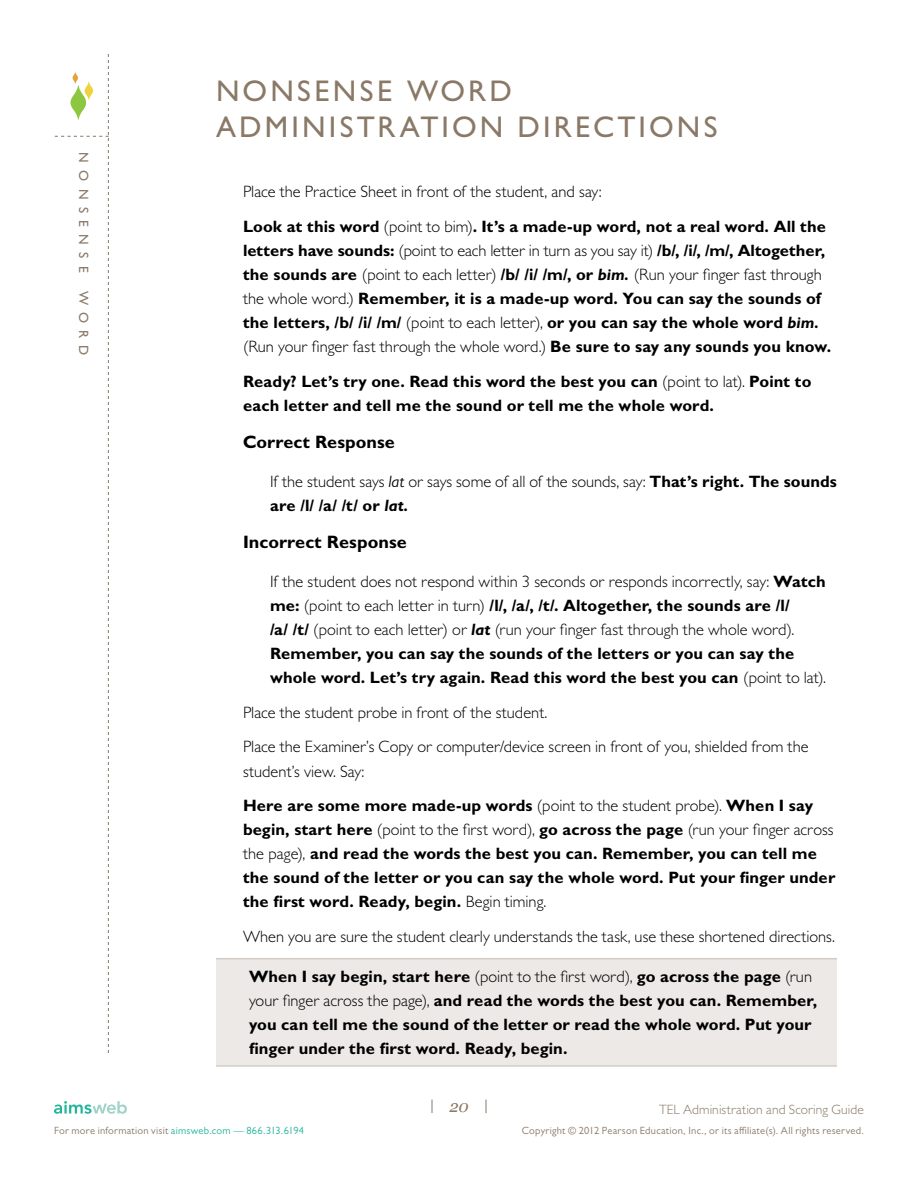
<style>
.page{position:relative;width:918px;height:1188px;background:#fff}
.page>*{position:absolute;margin:0;border:0;box-sizing:border-box;transform-origin:0 0}
.t1{font:500 30px "Gill Sans MT Std";letter-spacing:.105em;color:#8a7967}
.t2{font:700 18px "Gill Sans MT Std";color:#000}
.t3{font:700 16.5px/24px "Gill Sans MT Std";letter-spacing:.005em;color:#000}
.t4{font:300 16.5px/24px "Gill Sans MT Std";color:#000}
.t5{font:italic 16.5px "Georgia";color:#8a7967}
.t6{font:300 13.5px "Gill Sans MT Std";letter-spacing:.01em;color:#8a7967}
.t7{font:500 13.5px "Gill Sans MT Std";color:#8a7967}
.t8{font:10.5px "Gill Sans MT Std";letter-spacing:.025em;color:#8a7967}
.t9{font:10.5px "Gill Sans MT Std";letter-spacing:.025em;color:#22b59c}
.s1{font-weight:700}
.s2{font-weight:300}
.s3{font-style:italic}
.s4{font-weight:400;font-style:italic}
.s5{font-weight:700;font-style:italic}
.s6{color:#8a7967}
</style>
<div class="page">
<svg style="left:432px;top:1100px;width:1px;height:13px"></svg>
<svg style="left:486px;top:1100px;width:1px;height:13px"></svg>
<svg style="left:54px;top:1101px;width:73px;height:13px"></svg>
<svg style="left:55px;top:54px;width:54px;height:999px"></svg>
<div style="left:216px;top:959px;width:621px;height:107px;background:#ece9e6"></div>
<hr style="left:216px;top:958px;width:621px;height:1px;background:#d2ccc5">
<hr style="left:216px;top:1065px;width:621px;height:2px;background:#d2ccc5">
<p class="t7" style="left:92px;top:152px;width:121px;rotate:90deg">N ONSENSE</p>
<p class="t7" style="left:92px;top:291px;width:65px;rotate:90deg">W ORD</p>
<h1 class="t1" style="left:216px;top:73px;width:49px">NONSENSE</h1>
<h1 class="t1" style="left:407px;top:73px;width:58px">WORD</h1>
<h1 class="t1" style="left:216px;top:109px;width:45px">ADMINISTRATION</h1>
<h1 class="t1" style="left:518px;top:109px;width:46px">DIRECTIONS</h1>
<p class="t4" style="left:243px;top:174px;width:585px;line-height:34.5px">Place the Practice Sheet in front of the student, and say:<br><span class="s1">Look at this word</span> (point to bim)<span class="s1">. It’s a made-up word, not a real word. All the</span></p>
<p class="t3" style="left:243px;top:238px;width:590px">letters have sounds: <span class="s2">(point to each letter in turn as you say it)</span> /b/, /i/, /m/, Altogether, the sounds are <span class="s2">(point to each letter)</span> /b/ /i/ /m/, or <span class="s3">bim.</span> <span class="s2">(Run your finger fast through the whole word.)</span> Remember, it is a made-up word. You can say the sounds of the letters, /b/ /i/ /m/ <span class="s2">(point to each letter),</span> or you can say the whole word <span class="s3">bim. </span><span class="s2">(Run your finger fast through the whole word.)</span> Be sure to say any sounds you know.</p>
<p class="t3" style="left:243px;top:369px;width:570px">Ready? Let’s try one. Read this word the best you can <span class="s2">(point to lat).</span> Point to each letter and tell me the sound or tell me the whole word.</p>
<p class="t2" style="left:243px;top:431px;width:154px">Correct Response</p>
<p class="t4" style="left:270px;top:469px;width:568px">If the student says <span class="s4">lat</span> or says some of all of the sounds, say: <span class="s1">That’s right. The sounds are /l/ /a/ /t/ or</span> <span class="s5">lat.</span></p>
<p class="t2" style="left:243px;top:531px;width:165px">Incorrect Response</p>
<p class="t4" style="left:270px;top:570px;width:558px">If the student does not respond within 3 seconds or responds incorrectly, say: <span class="s1">Watch me:</span> (point to each letter in turn) <span class="s1">/l/, /a/, /t/. Altogether, the sounds are /l/<br>/a/ /t/</span> (point to each letter) or <span class="s5">lat</span> (run your finger fast through the whole word).<br><span class="s1">Remember, you can say the sounds of the letters or you can say the whole word. Let’s try again. Read this word the best you can</span> (point to lat).</p>
<p class="t4" style="left:243px;top:695px;width:567px;line-height:34.5px">Place the student probe in front of the student.<br>Place the Examiner’s Copy or computer/device screen in front of you, shielded from the</p>
<p class="t4" style="left:243px;top:753px;width:572px;line-height:34.5px">student’s view. Say:<br><span class="s1">Here are some more made-up words</span> (point to the student probe). <span class="s1">When I say</span></p>
<p class="t3" style="left:243px;top:817px;width:594px">begin, start here <span class="s2">(point to the first word),</span> go across the page <span class="s2">(run your finger across the page),</span> and read the words the best you can. Remember, you can tell me the sound of the letter or you can say the whole word. Put your finger under the first word. Ready, begin. <span class="s2">Begin timing.</span></p>
<p class="t4" style="left:243px;top:924px;width:594px">When you are sure the student clearly understands the task, use these shortened directions.</p>
<p class="t3" style="left:249px;top:964px;width:570px">When I say begin, start here <span class="s2">(point to the first word),</span> go across the page <span class="s2">(run your finger across the page),</span> and read the words the best you can. Remember, you can tell me the sound of the letter or read the whole word. Put your finger under the first word. Ready, begin.</p>
<p class="t5" style="left:449px;top:1096px;width:21px">20</p>
<p class="t6" style="left:659px;top:1101px;width:206px">TEL Administration and Scoring Guide</p>
<p class="t9" style="left:54px;top:1124px;width:252px"><span class="s6">For more information visit</span> aimsweb.com — 866.313.6194</p>
<p class="t8" style="left:522px;top:1124px;width:344px">Copyright © 2012 Pearson Education, Inc., or its affiliate(s). All rights reserved.</p>
</div>
